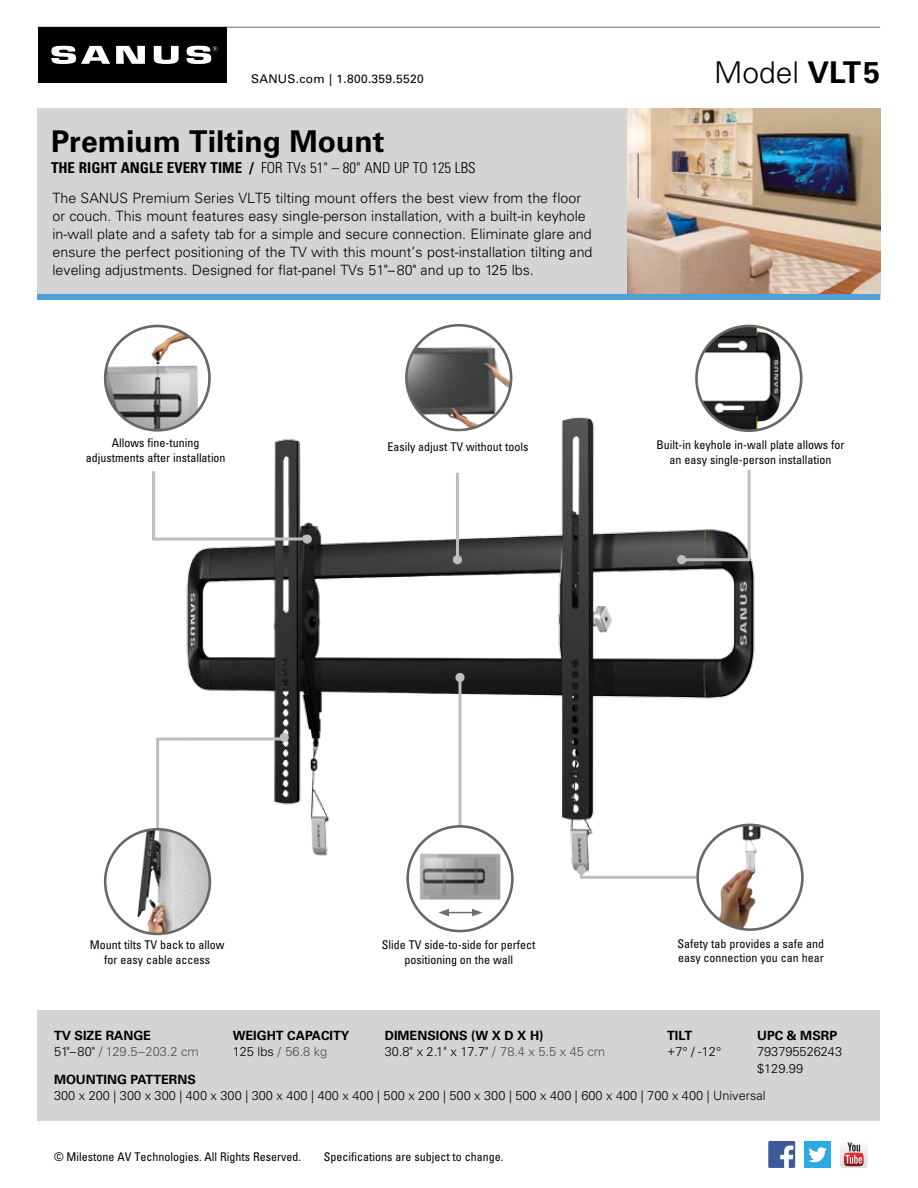
<style>
.page{position:relative;width:918px;height:1188px;background:#fff}
.page>*{position:absolute;margin:0;border:0;box-sizing:border-box;transform-origin:0 0}
.t1{font:700 30px "Univers";color:#000}
.t2{font:300 30px "Univers";color:#000}
.t3{font:300 condensed 15px "Univers";color:#000}
.t4{font:300 14.25px/18px "Univers";color:#000}
.t5{font:300 12.75px/16.5px "Univers";color:#000}
.t6{font:700 12.75px/16.5px "Univers";color:#000}
.t7{font:300 12.75px/16.5px "Univers";color:#4d4d4f}
.t8{font:condensed 12px/14.4px "Univers";color:#000;text-align:center}
.t9{font:12px "Univers";letter-spacing:.025em;color:#000}
.s1{font-weight:700}
.s2{font-weight:400;font-stretch:condensed}
.s3{font-weight:300}
.s4{font-weight:300;color:#4d4d4f}
.s5{font-weight:700;color:#000}
.s6{color:#000}
</style>
<div class="page">
<hr style="left:38px;top:27px;width:842px;height:1px;background:#6d6e71">
<div style="left:38px;top:27px;width:189px;height:56px;background:#000"></div>
<svg style="left:51px;top:46px;width:59px;height:18px"></svg>
<svg style="left:116px;top:46px;width:29px;height:18px"></svg>
<svg style="left:154px;top:46px;width:25px;height:18px"></svg>
<svg style="left:186px;top:46px;width:31px;height:18px"></svg>
<svg style="left:768px;top:1141px;width:27px;height:27px"></svg>
<div style="left:804px;top:1141px;width:27px;height:27px;background:#2caae1"></div>
<svg style="left:808px;top:1147px;width:19px;height:15px"></svg>
<svg style="left:840px;top:1142px;width:28px;height:26px"></svg>
<div style="left:38px;top:108px;width:842px;height:192px;background:#d3d4d5"></div>
<div style="left:38px;top:1010px;width:842px;height:110px;background:#d3d4d5"></div>
<img style="left:628px;top:108px;width:252px;height:187px">
<img style="left:180px;top:409px;width:580px;height:478px">
<div style="left:38px;top:295px;width:842px;height:5px;background:#519fd7"></div>
<svg style="left:578px;top:867px;width:119px;height:13px"></svg>
<hr style="left:456px;top:473px;width:3px;height:87px;background:#bcbec0">
<hr style="left:458px;top:677px;width:3px;height:167px;background:#bcbec0">
<svg style="left:679px;top:467px;width:73px;height:96px"></svg>
<svg style="left:156px;top:736px;width:129px;height:96px"></svg>
<svg style="left:152px;top:468px;width:158px;height:74px"></svg>
<div style="left:577px;top:865px;width:9px;height:10px;background:#bcbec0;border-radius:50%"></div>
<div style="left:453px;top:555px;width:9px;height:9px;background:#bcbec0;border-radius:50%"></div>
<div style="left:455px;top:673px;width:10px;height:9px;background:#bcbec0;border-radius:50%"></div>
<div style="left:677px;top:555px;width:9px;height:9px;background:#bcbec0;border-radius:50%"></div>
<div style="left:280px;top:733px;width:9px;height:9px;background:#bcbec0;border-radius:50%"></div>
<div style="left:303px;top:534px;width:9px;height:10px;background:#bcbec0;border-radius:50%"></div>
<img style="left:698px;top:825px;width:104px;height:105px;border-radius:52px">
<div style="left:696px;top:824px;width:108px;height:107px;border:3px solid #686768;border-radius:50%"></div>
<img style="left:105px;top:829px;width:105px;height:104px">
<div style="left:104px;top:828px;width:107px;height:107px;border:3px solid #686768;border-radius:50%"></div>
<img style="left:408px;top:826px;width:104px;height:105px;border-radius:51px">
<div style="left:406px;top:825px;width:108px;height:107px;border:3px solid #686768;border-radius:50%"></div>
<svg style="left:438px;top:909px;width:44px;height:7px"></svg>
<img style="left:105px;top:326px;width:104px;height:104px;border-radius:52px">
<div style="left:104px;top:325px;width:107px;height:107px;border:3px solid #686768;border-radius:50%"></div>
<img style="left:696px;top:326px;width:105px;height:105px;border-radius:51px">
<div style="left:695px;top:325px;width:108px;height:107px;border:3px solid #686768;border-radius:50%"></div>
<img style="left:406px;top:325px;width:105px;height:105px;border-radius:52px">
<div style="left:405px;top:324px;width:107px;height:107px;border:3px solid #686768;border-radius:50%"></div>
<p class="t9" style="left:251px;top:71px;width:174px">SANUS.com | 1.800.359.5520</p>
<h1 class="t1" style="left:51px;top:124px;width:335px">Premium Tilting Mount</h1>
<p class="t3" style="left:51px;top:159px;width:426px"><span class="s1">THE RIGHT ANGLE EVERY TIME /</span> FOR TVs 51" – 80" AND UP TO 125 LBS</p>
<p class="t4" style="left:52px;top:189px;width:542px">The SANUS Premium Series VLT5 tilting mount offers the best view from the floor or couch. This mount features easy single-person installation, with a built-in keyhole in-wall plate and a safety tab for a simple and secure connection. Eliminate glare and ensure the perfect positioning of the TV with this mount’s post-installation tilting and leveling adjustments. Designed for flat-panel TVs 51<span class="s2">"</span>–80<span class="s2">"</span> and up to 125 lbs.</p>
<p class="t8" style="left:112px;top:436px;width:89px">Allows fine-tuning</p>
<p class="t8" style="left:387px;top:439px;width:143px">Easily adjust TV without tools</p>
<p class="t8" style="left:86px;top:450px;width:141px">adjustments after installation</p>
<h1 class="t2" style="left:714px;top:54px;width:168px">Model <span class="s1">VLT5</span></h1>
<p class="t8" style="left:657px;top:437px;width:189px">Built-in keyhole in-wall plate allows for an easy single-person installation</p>
<p class="t8" style="left:90px;top:937px;width:136px">Mount tilts TV back to allow for easy cable access</p>
<p class="t8" style="left:382px;top:937px;width:155px">Slide TV side-to-side for perfect positioning on the wall</p>
<p class="t8" style="left:678px;top:936px;width:148px;text-align:left">Safety tab provides a safe and easy connection you can hear</p>
<p class="t6" style="left:385px;top:1027px;width:222px">DIMENSIONS (W X D X H)<br><span class="s3">30.8" x 2.1" x 17.7"</span> <span class="s4">/ 78.4 x 5.5 x 45 cm</span></p>
<p class="t7" style="left:54px;top:1027px;width:146px"><span class="s5">TV SIZE RANGE<br></span><span class="s6">51"–80"</span> / 129.5–203.2 cm</p>
<p class="t6" style="left:667px;top:1027px;width:27px">TILT</p>
<p class="t6" style="left:233px;top:1027px;width:118px">WEIGHT CAPACITY<br><span class="s3">125 lbs</span> <span class="s4">/ 56.8 kg</span></p>
<p class="t6" style="left:757px;top:1027px;width:82px">UPC &amp; MSRP</p>
<p class="t5" style="left:757px;top:1043px;width:87px">793795526243 $129.99</p>
<p class="t5" style="left:667px;top:1043px;width:56px">+7° / -12°</p>
<p class="t6" style="left:54px;top:1071px;width:143px">MOUNTING PATTERNS</p>
<p class="t5" style="left:54px;top:1088px;width:713px">300 x 200 | 300 x 300 | 400 x 300 | 300 x 400 | 400 x 400 | 500 x 200 | 500 x 300 | 500 x 400 | 600 x 400 | 700 x 400 | Universal</p>
<p class="t8" style="left:54px;top:1149px;width:249px">© Milestone AV Technologies. All Rights Reserved.</p>
<p class="t8" style="left:324px;top:1149px;width:181px">Specifications are subject to change.</p>
</div>
